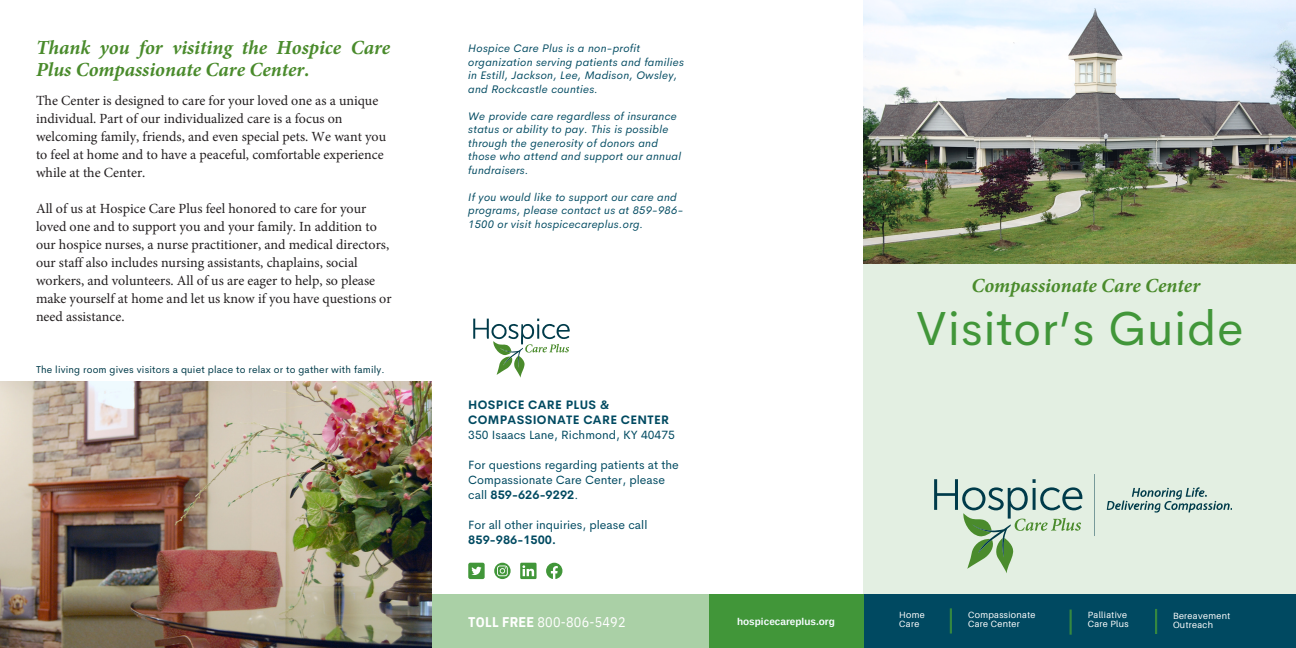
<style>
.page{position:relative;width:1296px;height:648px;background:#fff}
.page>*{position:absolute;margin:0;border:0;box-sizing:border-box;transform-origin:0 0}
.t1{font:48px "Cerebri Sans";letter-spacing:.015em;color:#419639}
.t2{font:italic 700 20px/21.8px "Minion Pro";color:#4a8b2c}
.t3{font:14px/18px "Minion Pro";color:#231f20}
.t4{font:14px "IBM Plex Sans Cond";letter-spacing:.015em;color:#fff}
.t5{font:12px/15px "Cerebri Sans";letter-spacing:.005em;color:#004a61}
.t6{font:700 12px/15px "Cerebri Sans";letter-spacing:.03em;color:#004a61}
.t7{font:700 12px "Cerebri Sans";letter-spacing:.005em;color:#004a61}
.t8{font:italic 11px/13.5px "Cerebri Sans";letter-spacing:.03em;color:#004a61}
.t9{font:10px "Cerebri Sans";letter-spacing:.02em;color:#003b4a}
.t10{font:700 10px "Arimo";color:#f6fcff}
.t11{font:9px/9px "Aileron";letter-spacing:.04em;color:#fff}
.s1{font-weight:700}
</style>
<div class="page">
<img style="left:0;top:381px;width:432px;height:267px">
<div style="left:864px;top:264px;width:432px;height:350px;background:#e3efe2"></div>
<div style="left:864px;top:594px;width:432px;height:54px;background:#004961"></div>
<div style="left:432px;top:594px;width:281px;height:54px;background:#aad0a6"></div>
<svg style="left:950px;top:608px;width:2px;height:26px"></svg>
<svg style="left:1070px;top:610px;width:2px;height:25px"></svg>
<svg style="left:1155px;top:609px;width:2px;height:25px"></svg>
<div style="left:709px;top:594px;width:155px;height:54px;background:#419639"></div>
<img style="left:864px;top:0;width:432px;height:264px">
<svg style="left:934px;top:479px;width:148px;height:94px"></svg>
<svg style="left:1094px;top:474px;width:1px;height:62px"></svg>
<svg style="left:1107px;top:487px;width:125px;height:26px"></svg>
<svg style="left:494px;top:563px;width:17px;height:16px"></svg>
<svg style="left:546px;top:563px;width:16px;height:16px"></svg>
<svg style="left:520px;top:563px;width:17px;height:16px"></svg>
<svg style="left:468px;top:563px;width:17px;height:16px"></svg>
<svg style="left:473px;top:319px;width:97px;height:59px"></svg>
<p class="t2" style="left:36px;top:39px;width:356px">Thank you for visiting the Hospice Care<br>Plus Compassionate Care Center.</p>
<p class="t3" style="left:36px;top:93px;width:352px">The Center is designed to care for your loved one as a unique individual. Part of our individualized care is a focus on welcoming family, friends, and even special pets. We want you to feel at home and to have a peaceful, comfortable experience while at the Center.</p>
<p class="t3" style="left:36px;top:201px;width:357px">All of us at Hospice Care Plus feel honored to care for your loved one and to support you and your family. In addition to our hospice nurses, a nurse practitioner, and medical directors, our staff also includes nursing assistants, chaplains, social workers, and volunteers. All of us are eager to help, so please make yourself at home and let us know if you have questions or need assistance.</p>
<p class="t9" style="left:36px;top:363px;width:350px">The living room gives visitors a quiet place to relax or to gather with family.</p>
<p class="t8" style="left:468px;top:41px;width:217px">Hospice Care Plus is a non-profit organization serving patients and families in Estill, Jackson, Lee, Madison, Owsley, and Rockcastle counties.</p>
<p class="t8" style="left:468px;top:109px;width:214px">We provide care regardless of insurance status or ability to pay. This is possible through the generosity of donors and those who attend and support our annual fundraisers.</p>
<p class="t8" style="left:468px;top:190px;width:216px">If you would like to support our care and programs, please contact us at 859-986-<br>1500 or visit hospicecareplus.org.</p>
<p class="t6" style="left:468px;top:398px;width:202px">HOSPICE CARE PLUS &amp;<br>COMPASSIONATE CARE CENTER</p>
<p class="t5" style="left:468px;top:428px;width:208px">350 Isaacs Lane, Richmond, KY 40475</p>
<p class="t5" style="left:468px;top:458px;width:212px">For questions regarding patients at the<br>Compassionate Care Center, please call <span class="s1">859-626-9292</span>.</p>
<p class="t5" style="left:468px;top:518px;width:181px">For all other inquiries, please call</p>
<p class="t7" style="left:468px;top:532px;width:89px">859-986-1500.</p>
<p class="t4" style="left:468px;top:613px;width:159px"><span class="s1">TOLL FREE</span> 800-806-5492</p>
<p class="t10" style="left:737px;top:616px;width:99px">hospicecareplus.org</p>
<p class="t2" style="left:971px;top:277px;width:230px">Compassionate Care Center</p>
<p class="t1" style="left:916px;top:297px;width:329px">Visitor’s Guide</p>
<p class="t11" style="left:899px;top:610px;width:27px">Home</p>
<p class="t11" style="left:899px;top:619px;width:22px">Care</p>
<p class="t11" style="left:968px;top:610px;width:69px">Compassionate<br>Care Center</p>
<p class="t11" style="left:1088px;top:610px;width:41px">Palliative</p>
<p class="t11" style="left:1088px;top:619px;width:42px">Care Plus</p>
<p class="t11" style="left:1173px;top:611px;width:59px">Bereavement</p>
<p class="t11" style="left:1173px;top:620px;width:42px">Outreach</p>
</div>
